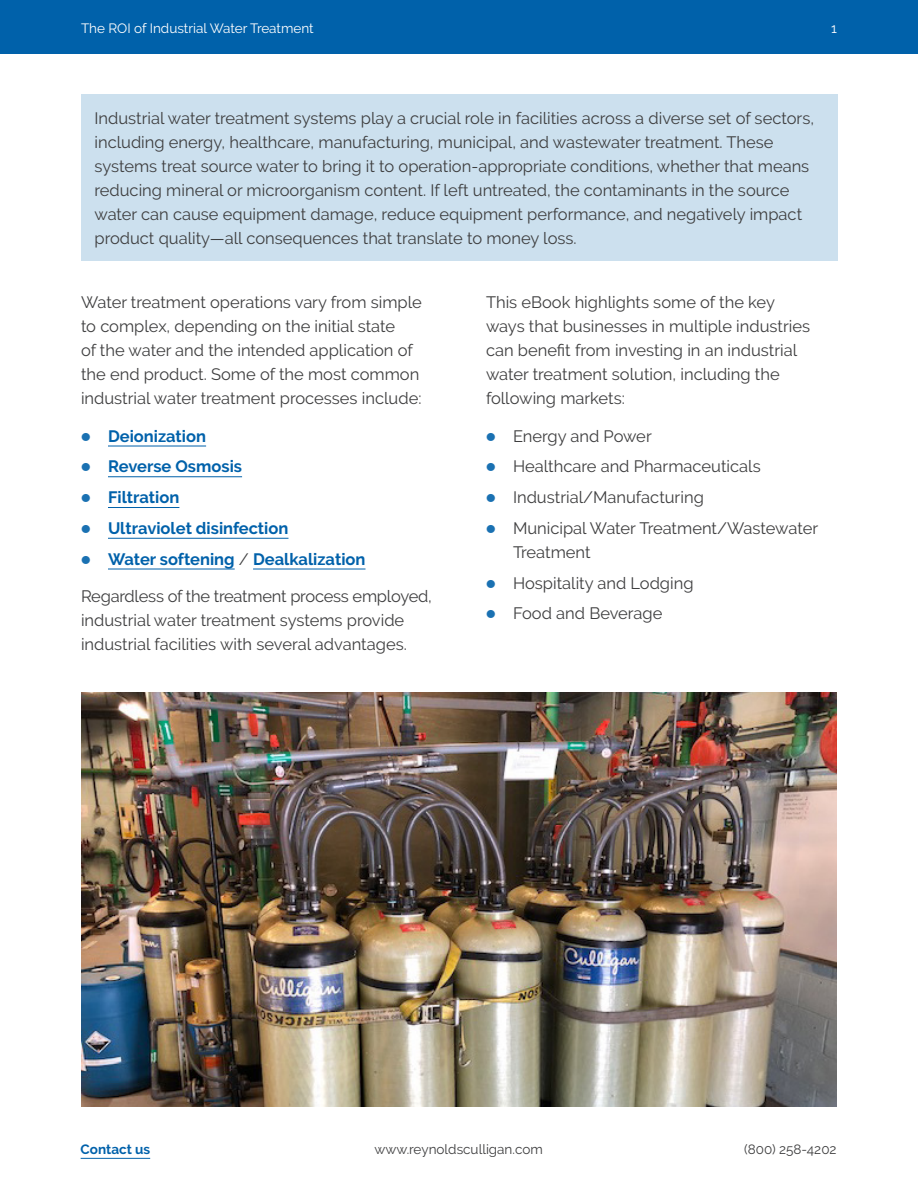
<style>
.page{position:relative;width:918px;height:1188px;background:#fff}
.page>*{position:absolute;margin:0;border:0;box-sizing:border-box;transform-origin:0 0}
.t1{font:16.5px/24px "Raleway";color:#3e3e3f}
.t2{font:700 16.5px "Raleway";color:#0061aa}
.t3{font:13.5px "Raleway";color:#3e3e3f}
.t4{font:13.5px "Raleway";color:#fff}
.t5{font:700 13.5px "Raleway";color:#0061aa}
.s1{font-family:"Lato";font-weight:900;color:#1a71b2}
.s2{font-weight:400;color:#3e3e3f}
</style>
<div class="page">
<div style="left:0;top:0;width:918px;height:54px;background:#0061aa"></div>
<hr style="left:81px;top:1158px;width:69px;height:1px;background:#0061aa">
<img style="left:81px;top:692px;width:756px;height:415px">
<div style="left:81px;top:94px;width:756px;height:167px;background:#cce0ee"></div>
<hr style="left:108px;top:446px;width:98px;height:1px;background:#0061aa">
<hr style="left:108px;top:476px;width:134px;height:1px;background:#0061aa">
<hr style="left:108px;top:507px;width:71px;height:1px;background:#0061aa">
<hr style="left:108px;top:538px;width:180px;height:1px;background:#0061aa">
<hr style="left:108px;top:569px;width:127px;height:1px;background:#0061aa">
<hr style="left:253px;top:569px;width:113px;height:1px;background:#0061aa">
<p class="t4" style="left:81px;top:21px;width:234px">The ROI of Industrial Water Treatment</p>
<p class="t4" style="left:831px;top:23px;width:7px">1</p>
<p class="t1" style="left:94px;top:107px;width:721px">Industrial water treatment systems play a crucial role in facilities across a diverse set of sectors, including energy, healthcare, manufacturing, municipal, and wastewater treatment. These systems treat source water to bring it to operation-appropriate conditions, whether that means reducing mineral or microorganism content. If left untreated, the contaminants in the source water can cause equipment damage, reduce equipment performance, and negatively impact product quality—all consequences that translate to money loss.</p>
<p class="t1" style="left:81px;top:292px;width:342px">Water treatment operations vary from simple to complex, depending on the initial state<br>of the water and the intended application of the end product. Some of the most common industrial water treatment processes include:</p>
<p class="t2" style="left:81px;top:429px;width:127px"><span class="s1">•</span> Deionization</p>
<p class="t2" style="left:81px;top:460px;width:163px"><span class="s1">•</span> Reverse Osmosis</p>
<p class="t2" style="left:81px;top:491px;width:100px"><span class="s1">•</span> Filtration</p>
<p class="t2" style="left:81px;top:522px;width:209px"><span class="s1">•</span> Ultraviolet disinfection</p>
<p class="t2" style="left:81px;top:552px;width:286px"><span class="s1">•</span> Water softening <span class="s2">/</span> Dealkalization</p>
<p class="t1" style="left:81px;top:586px;width:352px">Regardless of the treatment process employed, industrial water treatment systems provide industrial facilities with several advantages.</p>
<p class="t1" style="left:486px;top:292px;width:326px">This eBook highlights some of the key ways that businesses in multiple industries can benefit from investing in an industrial water treatment solution, including the following markets:</p>
<p class="t1" style="left:486px;top:425px;width:167px"><span class="s1">•</span> Energy and Power</p>
<p class="t1" style="left:486px;top:456px;width:276px"><span class="s1">•</span> Healthcare and Pharmaceuticals</p>
<p class="t1" style="left:486px;top:487px;width:219px"><span class="s1">•</span> Industrial/Manufacturing</p>
<p class="t1" style="left:513px;top:517px;width:307px;text-indent:-27px"><span class="s1">•</span> Municipal Water Treatment/Wastewater<br>Treatment</p>
<p class="t1" style="left:486px;top:572px;width:209px"><span class="s1">•</span> Hospitality and Lodging</p>
<p class="t1" style="left:486px;top:603px;width:178px"><span class="s1">•</span> Food and Beverage</p>
<p class="t5" style="left:81px;top:1144px;width:71px">Contact us</p>
<p class="t3" style="left:374px;top:1144px;width:170px">www.reynoldsculligan.com</p>
<p class="t3" style="left:744px;top:1144px;width:94px">(800) 258-4202</p>
</div>
